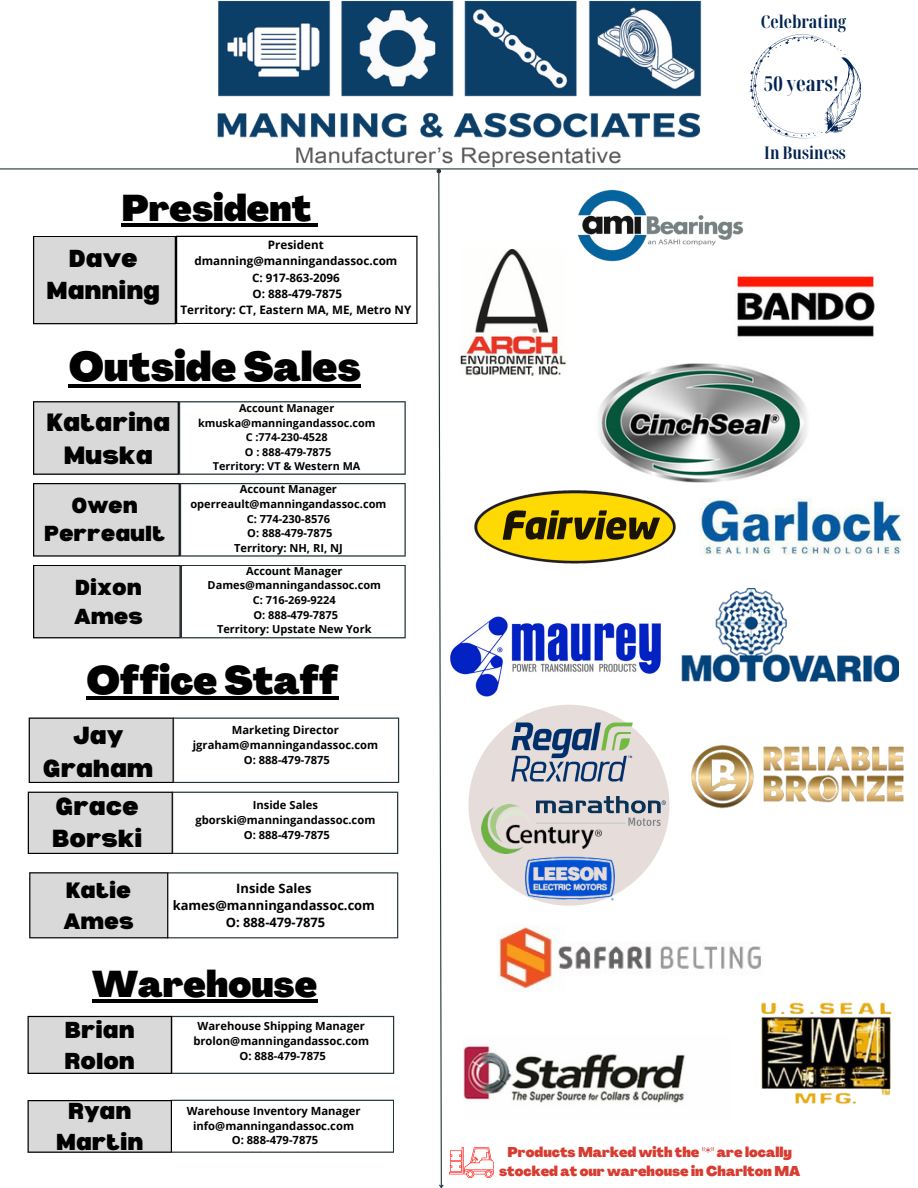
<style>
.page{position:relative;width:918px;height:1188px;background:#fff}
.page>*{position:absolute;margin:0;border:0;box-sizing:border-box;transform-origin:0 0}
.t1{font:900 40.5px "Agrandir";color:#000}
.t2{font:900 38.85px "Agrandir";color:#000}
.t3{font:900 36.45px "Agrandir";color:#000}
.t4{font:900 24.45px/33.2px "Bernoru";color:#000;text-align:center}
.t5{font:900 24.15px/32.7px "Bernoru";color:#000}
.t6{font:900 24px/32.5px "Bernoru";color:#000;text-align:center}
.t7{font:900 22.65px/31.5px "Bernoru";color:#000}
.t8{font:900 21.75px/30.3px "Bernoru";color:#000}
.t9{font:900 21.3px/28.8px "Bernoru";color:#000}
.t10{font:700 extra-condensed 20.55px "Noto Serif Display";color:#002352}
.t11{font:700 extra-condensed 17.55px "Noto Serif Display";color:#002352}
.t12{font:900 13.95px/19.2px "Agrandir";color:#d83c30;text-align:center}
.t13{font:700 12.9px/17.2px "Open Sans";color:#000;text-align:center}
.t14{font:700 11.7px "Open Sans";color:#000}
.t15{font:700 11.25px "Open Sans";color:#000}
.t16{font:700 11.1px "Open Sans";color:#000}
.t17{font:700 10.95px "Open Sans";color:#000}
.t18{font:700 10.8px "Open Sans";color:#000}
</style>
<div class="page">
<hr style="left:0;top:168px;width:918px;height:1px;background:#253439">
<svg style="left:28px;top:792px;width:370px;height:62px"></svg>
<svg style="left:33px;top:565px;width:373px;height:73px"></svg>
<svg style="left:33px;top:236px;width:385px;height:88px"></svg>
<img style="left:186px;top:0;width:525px;height:169px">
<img style="left:736px;top:276px;width:139px;height:61px">
<img style="left:598px;top:363px;width:209px;height:120px">
<img style="left:700px;top:498px;width:204px;height:57px">
<div style="left:468px;top:705px;width:201px;height:201px;background:#e6dddb;border-radius:50%"></div>
<img style="left:510px;top:722px;width:123px;height:60px">
<img style="left:494px;top:804px;width:59px;height:50px">
<img style="left:520px;top:829px;width:99px;height:77px">
<img style="left:537px;top:796px;width:128px;height:29px">
<img style="left:498px;top:925px;width:263px;height:65px">
<img style="left:741px;top:966px;width:151px;height:139px">
<img style="left:494px;top:1053px;width:191px;height:50px">
<img style="left:494px;top:249px;width:72px;height:126px">
<svg style="left:28px;top:1016px;width:366px;height:58px"></svg>
<svg style="left:28px;top:1100px;width:366px;height:53px"></svg>
<img style="left:681px;top:588px;width:217px;height:94px">
<img style="left:577px;top:189px;width:167px;height:73px">
<svg style="left:33px;top:483px;width:373px;height:74px"></svg>
<svg style="left:33px;top:401px;width:373px;height:74px"></svg>
<svg style="left:437px;top:169px;width:57px;height:1019px"></svg>
<svg style="left:749px;top:34px;width:112px;height:105px"></svg>
<svg style="left:29px;top:718px;width:370px;height:65px"></svg>
<img style="left:442px;top:612px;width:219px;height:88px">
<img style="left:469px;top:480px;width:212px;height:94px">
<hr style="left:69px;top:384px;width:292px;height:4px;background:#000">
<hr style="left:87px;top:696px;width:252px;height:4px;background:#000">
<hr style="left:121px;top:224px;width:191px;height:3px;background:#000">
<svg style="left:312px;top:224px;width:6px;height:3px"></svg>
<hr style="left:92px;top:999px;width:225px;height:3px;background:#000">
<svg style="left:29px;top:872px;width:369px;height:66px"></svg>
<img style="left:691px;top:744px;width:213px;height:65px">
<p class="t3" style="left:121px;top:194px;width:192px">President</p>
<p class="t14" style="left:268px;top:236px;width:57px">President</p>
<p class="t14" style="left:194px;top:253px;width:204px">dmanning@manningandassoc.com</p>
<p class="t14" style="left:252px;top:269px;width:89px">C: 917-863-2096</p>
<p class="t14" style="left:253px;top:285px;width:91px">O: 888-479-7875</p>
<p class="t14" style="left:181px;top:302px;width:232px">Territory: CT, Eastern MA, ME, Metro NY</p>
<p class="t1" style="left:69px;top:351px;width:294px">Outside Sales</p>
<p class="t6" style="left:47px;top:241px;width:115px">Dave<br>Manning</p>
<p class="t4" style="left:47px;top:405px;width:125px">Katarina<br>Muska</p>
<h3 class="t9" style="left:44px;top:490px;width:123px;text-align:center">Owen<br>Perreault</h3>
<p class="t9" style="left:74px;top:573px;width:70px">Dixon<br>Ames</p>
<p class="t18" style="left:239px;top:401px;width:97px">Account Manager</p>
<h1 class="t18" style="left:198px;top:415px;width:179px">kmuska@manningandassoc.com</h1>
<p class="t18" style="left:246px;top:430px;width:83px">C :774-230-4528</p>
<h3 class="t18" style="left:245px;top:444px;width:88px">O : 888-479-7875</h3>
<p class="t18" style="left:213px;top:459px;width:149px">Territory: VT &amp; Western MA</p>
<p class="t16" style="left:240px;top:481px;width:99px">Account Manager</p>
<p class="t16" style="left:190px;top:496px;width:197px">operreault@manningandassoc.com</p>
<p class="t16" style="left:247px;top:511px;width:85px">C: 774-230-8576</p>
<h4 class="t16" style="left:247px;top:526px;width:87px">O: 888-479-7875</h4>
<h4 class="t16" style="left:234px;top:540px;width:110px">Territory: NH, RI, NJ</h4>
<p class="t17" style="left:246px;top:563px;width:98px">Account Manager</p>
<p class="t17" style="left:208px;top:578px;width:175px">Dames@manningandassoc.com</p>
<h4 class="t17" style="left:253px;top:592px;width:84px">C: 716-269-9224</h4>
<h6 class="t17" style="left:253px;top:607px;width:86px">O: 888-479-7875</h6>
<p class="t17" style="left:217px;top:622px;width:156px">Territory: Upstate New York</p>
<h1 class="t2" style="left:87px;top:665px;width:254px">Office Staff</h1>
<p class="t5" style="left:43px;top:718px;width:112px;text-align:center">Jay<br>Graham</p>
<p class="t15" style="left:232px;top:722px;width:108px">Marketing Director</p>
<p class="t15" style="left:193px;top:737px;width:187px">jgraham@manningandassoc.com</p>
<p class="t15" style="left:244px;top:752px;width:88px">O: 888-479-7875</p>
<p class="t5" style="left:52px;top:789px;width:92px">Grace<br>Borski</p>
<p class="t15" style="left:253px;top:797px;width:67px">Inside Sales</p>
<p class="t15" style="left:196px;top:812px;width:181px">gborski@manningandassoc.com</p>
<p class="t15" style="left:244px;top:827px;width:88px">O: 888-479-7875</p>
<p class="t8" style="left:63px;top:875px;width:72px">Katie<br>Ames</p>
<p class="t13" style="left:173px;top:879px;width:204px">Inside Sales kames@manningandassoc.com<br>O: 888-479-7875</p>
<p class="t3" style="left:92px;top:969px;width:227px">Warehouse</p>
<p class="t7" style="left:65px;top:1013px;width:72px">Brian<br>Rolon</p>
<h3 class="t7" style="left:56px;top:1094px;width:89px;text-align:center">Ryan<br>Martin</h3>
<p class="t15" style="left:198px;top:1018px;width:169px">Warehouse Shipping Manager</p>
<p class="t15" style="left:193px;top:1033px;width:177px">brolon@manningandassoc.com</p>
<p class="t15" style="left:240px;top:1048px;width:88px">O: 888-479-7875</p>
<p class="t15" style="left:187px;top:1103px;width:175px">Warehouse Inventory Manager</p>
<h3 class="t15" style="left:193px;top:1118px;width:162px">info@manningandassoc.com</h3>
<p class="t15" style="left:232px;top:1132px;width:88px">O: 888-479-7875</p>
<p class="t11" style="left:761px;top:9px;width:87px">Celebrating</p>
<h2 class="t10" style="left:764px;top:69px;width:77px">50 years!</h2>
<h3 class="t11" style="left:764px;top:140px;width:83px">In Business</h3>
<p class="t12" style="left:499px;top:1144px;width:303px">Products Marked with the "*" are locally stocked at our warehouse in Charlton MA</p>
</div>
